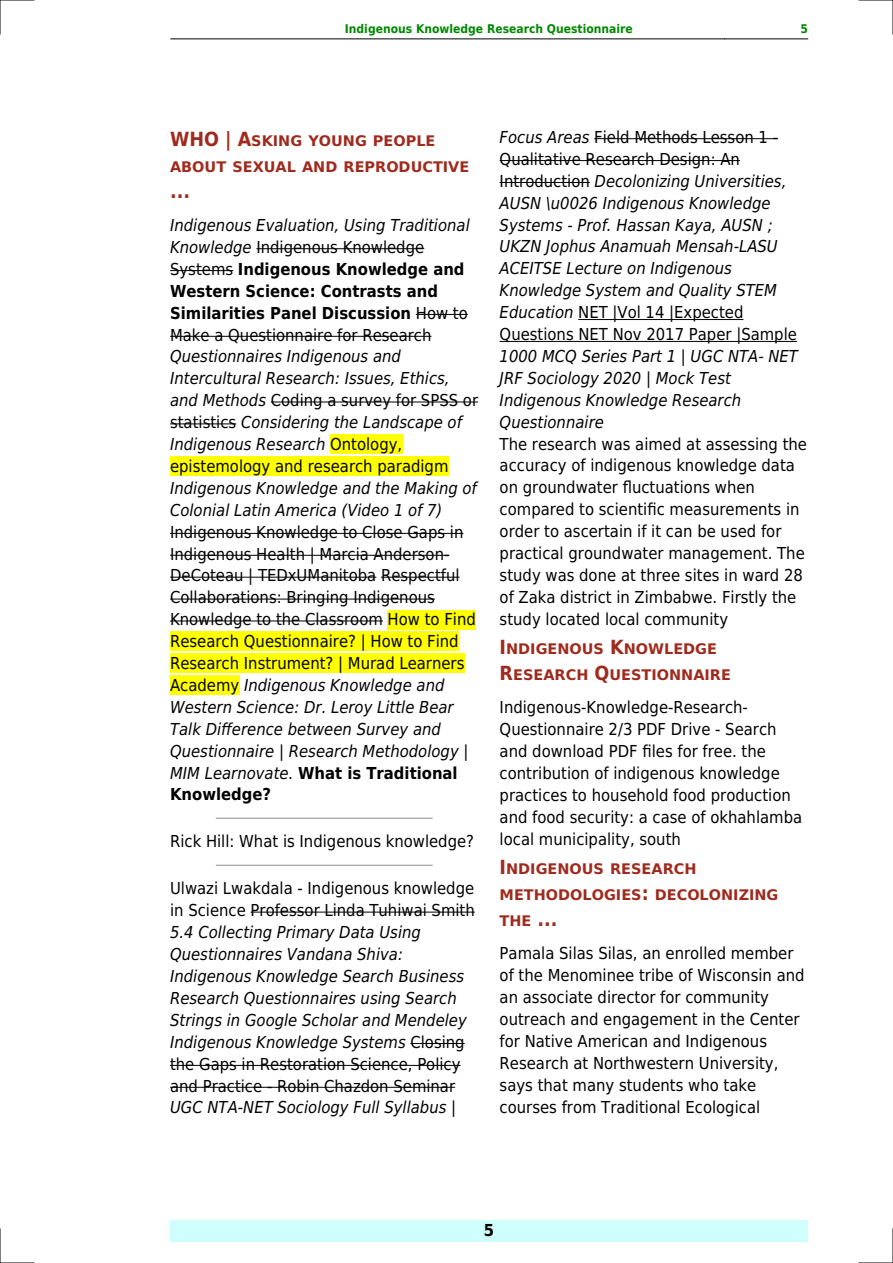
<style>
.page{position:relative;width:893px;height:1263px;background:#fff}
.page>*{position:absolute;margin:0;border:0;box-sizing:border-box;transform-origin:0 0}
.t1{font:700 19.5px "DejaVu Sans Condensed";color:#9f2b1e}
.t2{font:16.5px/21.9px "DejaVu Sans Condensed";color:#000}
.t3{font:italic 16.5px/21.9px "DejaVu Sans Condensed";color:#000}
.t4{font:700 16.5px/21.9px "DejaVu Sans Condensed";color:#000}
.t5{font:700 14.7px/26px "DejaVu Sans Condensed";color:#9f2b1e;scale:1.1 1}
.t6{font:700 12px "DejaVu Sans Condensed";color:#080}
.s1{font-size:19.5px}
.s2{font-weight:400;font-style:italic}
.s3{font-weight:400}
.s4{font-style:normal}
.s5{font-style:italic}
.s6{font-weight:700}
</style>
<div class="page">
<hr style="left:170px;top:39px;width:83px;height:1px;background:#000">
<hr style="left:253px;top:39px;width:471px;height:1px;background:#000">
<hr style="left:725px;top:39px;width:83px;height:1px;background:#000">
<div style="left:170px;top:1220px;width:638px;height:22px;background:#cffffc"></div>
<hr style="left:256px;top:248px;width:168px;height:1px;background:#000">
<hr style="left:170px;top:270px;width:63px;height:1px;background:#000">
<hr style="left:416px;top:314px;width:52px;height:1px;background:#000">
<hr style="left:170px;top:336px;width:261px;height:1px;background:#000">
<hr style="left:271px;top:402px;width:207px;height:1px;background:#000">
<hr style="left:170px;top:423px;width:66px;height:1px;background:#000">
<div style="left:330px;top:435px;width:72px;height:19px;background:#ff0"></div>
<div style="left:170px;top:457px;width:278px;height:19px;background:#ff0"></div>
<hr style="left:170px;top:533px;width:293px;height:1px;background:#000">
<hr style="left:170px;top:555px;width:279px;height:1px;background:#000">
<hr style="left:170px;top:577px;width:206px;height:1px;background:#000">
<hr style="left:381px;top:577px;width:79px;height:1px;background:#000">
<hr style="left:170px;top:599px;width:265px;height:1px;background:#000">
<hr style="left:170px;top:620px;width:213px;height:1px;background:#000">
<div style="left:388px;top:610px;width:88px;height:19px;background:#ff0"></div>
<div style="left:170px;top:632px;width:289px;height:19px;background:#ff0"></div>
<div style="left:170px;top:654px;width:294px;height:19px;background:#ff0"></div>
<div style="left:170px;top:676px;width:69px;height:19px;background:#ff0"></div>
<hr style="left:216px;top:818px;width:216px;height:1px;background:#999">
<hr style="left:216px;top:865px;width:216px;height:1px;background:#999">
<hr style="left:251px;top:912px;width:224px;height:1px;background:#000">
<hr style="left:410px;top:1043px;width:55px;height:1px;background:#000">
<hr style="left:170px;top:1065px;width:291px;height:1px;background:#000">
<hr style="left:170px;top:1087px;width:285px;height:1px;background:#000">
<hr style="left:594px;top:138px;width:184px;height:1px;background:#000">
<hr style="left:500px;top:160px;width:240px;height:1px;background:#000">
<hr style="left:500px;top:182px;width:90px;height:1px;background:#000">
<hr style="left:578px;top:319px;width:165px;height:1px;background:#000">
<hr style="left:500px;top:341px;width:297px;height:1px;background:#000">
<hr style="left:0;top:0;width:34px;height:1px;background:#000">
<hr style="left:859px;top:0;width:34px;height:1px;background:#000">
<hr style="left:0;top:1262px;width:34px;height:1px;background:#000">
<hr style="left:859px;top:1262px;width:34px;height:1px;background:#000">
<hr style="left:0;top:0;width:1px;height:34px;background:#000">
<hr style="left:0;top:1229px;width:1px;height:34px;background:#000">
<hr style="left:892px;top:0;width:1px;height:34px;background:#000">
<hr style="left:892px;top:1229px;width:1px;height:34px;background:#000">
<p class="t6" style="left:345px;top:21px;width:289px">Indigenous Knowledge Research Questionnaire</p>
<p class="t6" style="left:800px;top:21px;width:9px">5</p>
<p class="t5" style="left:170px;top:128px;width:274px"><span class="s1">WHO | A</span>SKING YOUNG PEOPLE<br>ABOUT SEXUAL AND REPRODUCTIVE</p>
<p class="t1" style="left:170px;top:180px;width:22px">...</p>
<p class="t4" style="left:170px;top:214px;width:301px"><span class="s2">Indigenous Evaluation, Using Traditional Knowledge</span> <span class="s3">Indigenous Knowledge Systems</span> Indigenous Knowledge and Western Science: Contrasts and Similarities Panel Discussion <span class="s3">How to Make a Questionnaire for Research</span></p>
<p class="t3" style="left:170px;top:346px;width:309px">Questionnaires Indigenous and Intercultural Research: Issues, Ethics, and Methods <span class="s4">Coding a survey for SPSS or statistics</span> Considering the Landscape of Indigenous Research <span class="s4">Ontology, epistemology and research paradigm</span></p>
<p class="t3" style="left:170px;top:477px;width:308px">Indigenous Knowledge and the Making of<br>Colonial Latin America (Video 1 of 7)</p>
<p class="t2" style="left:170px;top:521px;width:307px">Indigenous Knowledge to Close Gaps in Indigenous Health | Marcia Anderson-DeCoteau | TEDxUManitoba Respectful Collaborations: Bringing Indigenous Knowledge to the Classroom How to Find Research Questionnaire? | How to Find Research Instrument? | Murad Learners Academy <span class="s5">Indigenous Knowledge and Western Science: Dr. Leroy Little Bear Talk Difference between Survey and Questionnaire | Research Methodology | MIM Learnovate.</span> <span class="s6">What is Traditional Knowledge?</span></p>
<p class="t2" style="left:170px;top:831px;width:306px">Rick Hill: What is Indigenous knowledge?</p>
<p class="t2" style="left:170px;top:878px;width:306px">Ulwazi Lwakdala - Indigenous knowledge in Science Professor Linda Tuhiwai Smith</p>
<p class="t3" style="left:170px;top:922px;width:298px">5.4 Collecting Primary Data Using Questionnaires Vandana Shiva:<br>Indigenous Knowledge Search Business Research Questionnaires using Search Strings in Google Scholar and Mendeley Indigenous Knowledge Systems <span class="s4">Closing the Gaps in Restoration Science, Policy and Practice - Robin Chazdon Seminar</span></p>
<p class="t3" style="left:170px;top:1097px;width:288px">UGC NTA-NET Sociology Full Syllabus |</p>
<p class="t3" style="left:500px;top:126px;width:299px">Focus Areas <span class="s4">Field Methods Lesson 1 - Qualitative Research Design: An Introduction</span> Decolonizing Universities, AUSN \u0026 Indigenous Knowledge Systems - Prof. Hassan Kaya, AUSN ; UKZN Jophus Anamuah Mensah-LASU ACEITSE Lecture on Indigenous Knowledge System and Quality STEM Education <span class="s4">NET |Vol 14 |Expected Questions NET Nov 2017 Paper |Sample</span></p>
<p class="t3" style="left:500px;top:345px;width:300px">1000 MCQ Series Part 1 | UGC NTA- NET<br>JRF Sociology 2020 | Mock Test<br>Indigenous Knowledge Research<br>Questionnaire</p>
<p class="t2" style="left:500px;top:433px;width:309px">The research was aimed at assessing the accuracy of indigenous knowledge data on groundwater fluctuations when compared to scientific measurements in order to ascertain if it can be used for practical groundwater management. The study was done at three sites in ward 28 of Zaka district in Zimbabwe. Firstly the study located local community</p>
<p class="t5" style="left:500px;top:636px;width:212px"><span class="s1">I</span>NDIGENOUS <span class="s1">K</span>NOWLEDGE<br><span class="s1">R</span>ESEARCH <span class="s1">Q</span>UESTIONNAIRE</p>
<p class="t2" style="left:500px;top:697px;width:304px">Indigenous-Knowledge-Research-Questionnaire 2/3 PDF Drive - Search and download PDF files for free. the contribution of indigenous knowledge practices to household food production and food security: a case of okhahlamba local municipality, south</p>
<p class="t5" style="left:500px;top:856px;width:255px"><span class="s1">I</span>NDIGENOUS RESEARCH<br>METHODOLOGIES<span class="s1">:</span> DECOLONIZING<br>THE <span class="s1">...</span></p>
<p class="t2" style="left:500px;top:943px;width:306px">Pamala Silas Silas, an enrolled member of the Menominee tribe of Wisconsin and an associate director for community outreach and engagement in the Center for Native American and Indigenous Research at Northwestern University, says that many students who take courses from Traditional Ecological</p>
<p class="t4" style="left:484px;top:1220px;width:12px">5</p>
</div>
